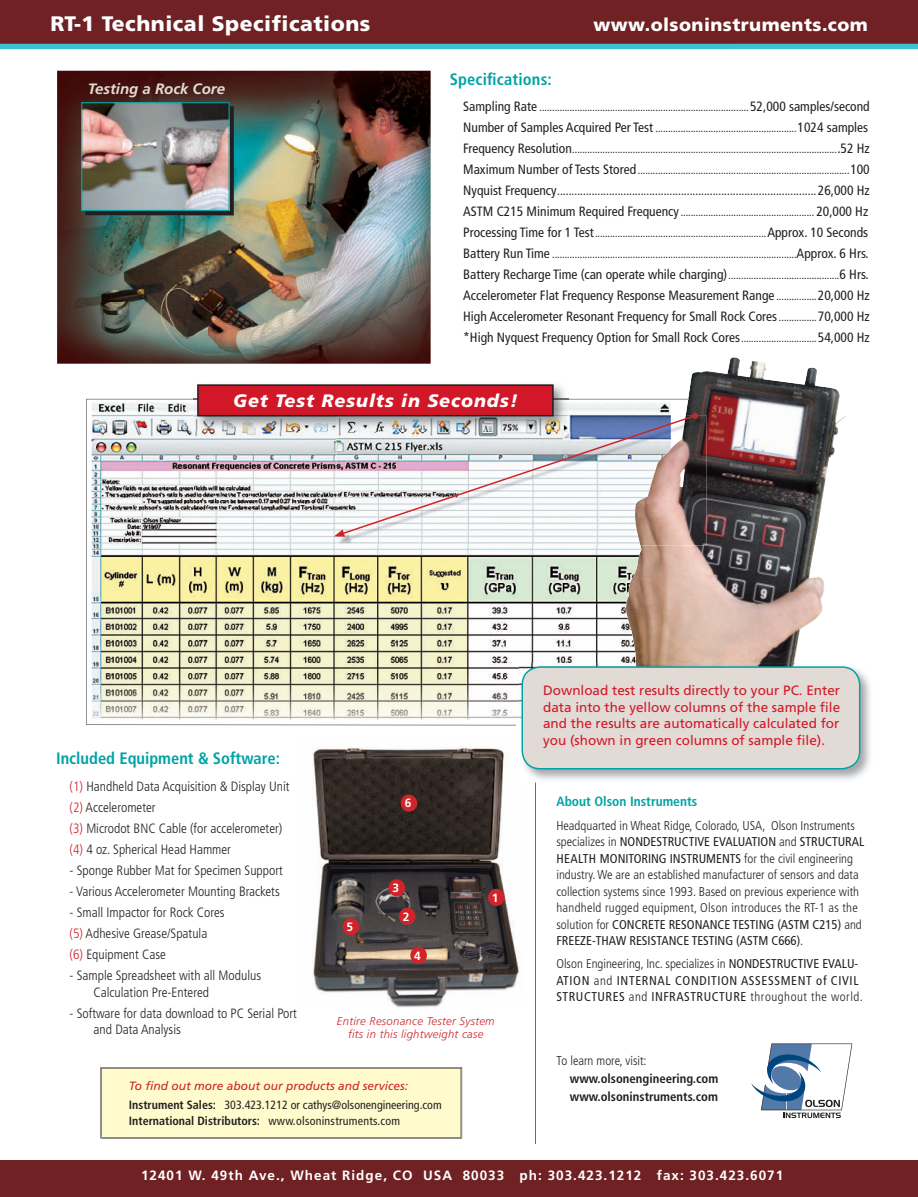
<style>
.page{position:relative;width:918px;height:1197px;background:#fff}
.page>*{position:absolute;margin:0;border:0;box-sizing:border-box;transform-origin:0 0}
.t1{font:900 21px "Frutiger";letter-spacing:.025em;color:#fff}
.t2{font:900 18px "Frutiger";letter-spacing:.025em;color:#fff}
.t3{font:italic 900 18px "Frutiger";letter-spacing:.05em;color:#fff}
.t4{font:700 condensed 16.5px "Frutiger";color:#00a3a5}
.t5{font:italic 700 15px "Frutiger";color:#e2dbd5}
.t6{font:300 condensed 13.5px/21px "Frutiger";color:#231f20}
.t7{font:condensed 13.5px/21px "Frutiger";color:#231f20;text-align:justify}
.t8{font:13.5px/16.5px "Frutiger";color:#d21728;text-align:justify}
.t9{font:700 13.5px "Frutiger";letter-spacing:.075em;color:#fff}
.t10{font:700 condensed 13.5px "Frutiger";color:#00a3a5}
.t11{font:300 condensed 12.75px/16.5px "Frutiger";color:#231f20}
.t12{font:condensed 12.75px/16.5px "Frutiger";letter-spacing:.05em;color:#231f20}
.t13{font:700 condensed 12.75px/18px "Frutiger";color:#231f20}
.t14{font:condensed 12px "Frutiger";color:#231f20}
.t15{font:italic 12px/18.8px "Frutiger";color:#d1232a}
.t16{font:700 condensed 12px "Frutiger";color:#231f20}
.t17{font:700 12px "Frutiger";color:#fff}
.t18{font:italic 300 11.25px/13.5px "Frutiger";letter-spacing:.025em;color:#d1232a;text-align:center}
.t19{font:condensed 10.5px/21px "Frutiger";color:#231f20}
.s1{font-size:13.5px}
.s2{font-size:10.5px}
.s3{color:#d1232a}
.s4{font-weight:700;font-style:normal;font-stretch:condensed;color:#231f20}
.s5{font-style:normal;font-stretch:condensed;color:#231f20}
.s6{font-weight:400}
.s7{font-weight:300}
</style>
<div class="page">
<svg style="left:751px;top:1044px;width:101px;height:74px"></svg>
<div style="left:0;top:0;width:918px;height:23px;background:#6f2123"></div>
<div style="left:0;top:2px;width:918px;height:42px;background:#6f2123"></div>
<img style="left:57px;top:71px;width:374px;height:293px">
<hr style="left:535px;top:783px;width:1px;height:361px;background:#6c6d70">
<div style="left:0;top:44px;width:918px;height:5px;background:#3cc1ce"></div>
<div style="left:0;top:1160px;width:918px;height:37px;background:#6f2123"></div>
<img style="left:312px;top:747px;width:208px;height:261px">
<div style="left:488px;top:889px;width:17px;height:17px;background:#d1232a;border-radius:50%"></div>
<div style="left:399px;top:908px;width:16px;height:17px;background:#d1232a;border-radius:50%"></div>
<div style="left:389px;top:879px;width:16px;height:17px;background:#d1232a;border-radius:50%"></div>
<div style="left:410px;top:947px;width:17px;height:17px;background:#d1232a;border-radius:50%"></div>
<div style="left:343px;top:918px;width:16px;height:17px;background:#d1232a;border-radius:50%"></div>
<div style="left:401px;top:795px;width:16px;height:17px;background:#d1232a;border-radius:50%"></div>
<div style="left:100px;top:1067px;width:362px;height:72px;background:#fffbcc"></div>
<img style="left:84px;top:105px;width:152px;height:112px">
<img style="left:81px;top:102px;width:149px;height:109px">
<img style="left:689px;top:357px;width:157px;height:306px">
<img style="left:689px;top:415px;width:17px;height:130px">
<img style="left:86px;top:399px;width:603px;height:327px">
<img style="left:194px;top:396px;width:3px;height:35px">
<svg style="left:197px;top:384px;width:501px;height:153px"></svg>
<img style="left:519px;top:663px;width:351px;height:120px">
<img style="left:519px;top:741px;width:5px;height:42px">
<img style="left:519px;top:663px;width:117px;height:57px">
<img style="left:636px;top:663px;width:158px;height:3px">
<div style="left:521px;top:666px;width:339px;height:104px;background:#e2dbd5"></div>
<h1 class="t1" style="left:50px;top:16px;width:322px">RT-1 Technical Specifications</h1>
<h2 class="t2" style="left:593px;top:18px;width:276px">www.olsoninstruments.com</h2>
<h3 class="t5" style="left:88px;top:83px;width:139px">Testing a Rock Core</h3>
<h3 class="t4" style="left:450px;top:72px;width:104px">Specifications:</h3>
<p class="t19" style="left:463px;top:98px;width:408px"><span class="s1">Sampling Rate</span> ...................................................................................<span class="s1">52,000 samples/second Number of Samples Acquired Per Test</span> ........................................................<span class="s1">1024 samples Frequency Resolution</span> .........................................................................................................<span class="s1">.52 Hz Maximum Number of Tests Stored</span> ....................................................................................<span class="s1">100</span></p>
<p class="t14" style="left:463px;top:186px;width:408px"><span class="s1">Nyquist Frequency</span> ..........................................................................................<span class="s1">26,000 Hz</span></p>
<p class="t19" style="left:463px;top:203px;width:407px;text-align:justify"><span class="s1">ASTM C215 Minimum Required Frequency</span> ..................................................... <span class="s1">20,000 Hz Processing Time for 1 Test</span> ....................................................................<span class="s1">Approx. 10 Seconds Battery Run Time</span> .................................................................................................<span class="s1">Approx. 6 Hrs.</span></p>
<p class="t7" style="left:463px;top:265px;width:408px">Battery Recharge Time (can operate while charging) <span class="s2">............................................</span>6 Hrs.<br>Accelerometer Flat Frequency Response Measurement Range <span class="s2">................</span>20,000 Hz High Accelerometer Resonant Frequency for Small Rock Cores <span class="s2">...............</span>70,000 Hz *High Nyquest Frequency Option for Small Rock Cores <span class="s2">..............................</span>54,000 Hz</p>
<h2 class="t3" style="left:233px;top:394px;width:286px">Get Test Results in Seconds!</h2>
<p class="t8" style="left:543px;top:683px;width:299px">Download test results directly to your PC. Enter data into the yellow columns of the sample file and the results are automatically calculated for you (shown in green columns of sample file).</p>
<h3 class="t4" style="left:56px;top:752px;width:225px">Included Equipment &amp; Software:</h3>
<p class="t6" style="left:70px;top:777px;width:221px"><span class="s3">(1)</span> Handheld Data Acquisition &amp; Display Unit <span class="s3">(2)</span> Accelerometer<br><span class="s3">(3)</span> Microdot BNC Cable (for accelerometer) <span class="s3">(4)</span> 4 oz. Spherical Head Hammer</p>
<p class="t6" style="left:70px;top:861px;width:215px">- Sponge Rubber Mat for Specimen Support</p>
<p class="t6" style="left:70px;top:882px;width:212px">- Various Accelerometer Mounting Brackets</p>
<p class="t6" style="left:70px;top:903px;width:157px">- Small Impactor for Rock Cores <span class="s3">(5)</span> Adhesive Grease/Spatula<br><span class="s3">(6)</span> Equipment Case</p>
<p class="t6" style="left:94px;top:969px;width:169px;line-height:16.2px;text-indent:-24px">- Sample Spreadsheet with all Modulus<br>Calculation Pre-Entered</p>
<p class="t6" style="left:94px;top:1006px;width:205px;line-height:16.2px;text-indent:-24px">- Software for data download to PC Serial Port and Data Analysis</p>
<p class="t17" style="left:346px;top:922px;width:8px">5</p>
<p class="t17" style="left:405px;top:798px;width:8px">6</p>
<p class="t17" style="left:392px;top:883px;width:8px">3</p>
<p class="t17" style="left:403px;top:912px;width:8px">2</p>
<p class="t17" style="left:414px;top:951px;width:8px">4</p>
<p class="t17" style="left:492px;top:893px;width:8px">1</p>
<p class="t18" style="left:337px;top:1015px;width:159px">Entire Resonance Tester System fits in this lightweight case</p>
<p class="t15" style="left:129px;top:1077px;width:314px">To find out more about our products and services:<br><span class="s4">Instrument Sales:</span> <span class="s5">303.423.1212 or cathys@olsonengineering.com</span></p>
<p class="t16" style="left:129px;top:1116px;width:273px">International Distributors: <span class="s6">www.olsoninstruments.com</span></p>
<p class="t10" style="left:556px;top:796px;width:142px">About Olson Instruments</p>
<p class="t11" style="left:556px;top:818px;width:309px">Headquarted in Wheat Ridge, Colorado, USA, Olson Instruments specializes in <span class="s6">NONDESTRUCTIVE EVALUATION</span> and <span class="s6">STRUCTURAL HEALTH MONITORING INSTRUMENTS</span> for the civil engineering industry. We are an established manufacturer of sensors and data collection systems since 1993. Based on previous experience with handheld rugged equipment, Olson introduces the RT-1 as the solution for <span class="s6">CONCRETE RESONANCE TESTING (ASTM C215)</span> and <span class="s6">FREEZE-THAW RESISTANCE TESTING (ASTM C666)</span>.</p>
<p class="t12" style="left:556px;top:957px;width:308px"><span class="s7">Olson Engineering, Inc. specializes in</span> NONDESTRUCTIVE EVALU-<br>ATION <span class="s7">and</span> INTERNAL CONDITION ASSESSMENT of CIVIL<br>STRUCTURES <span class="s7">and</span> INFRASTRUCTURE <span class="s7">throughout the world.</span></p>
<p class="t11" style="left:556px;top:1053px;width:92px">To learn more, visit:</p>
<p class="t13" style="left:570px;top:1071px;width:150px">www.olsonengineering.com www.olsoninstruments.com</p>
<p class="t9" style="left:141px;top:1170px;width:644px">12401 W. 49th Ave., Wheat Ridge, CO USA 80033 ph: 303.423.1212 fax: 303.423.6071</p>
</div>
